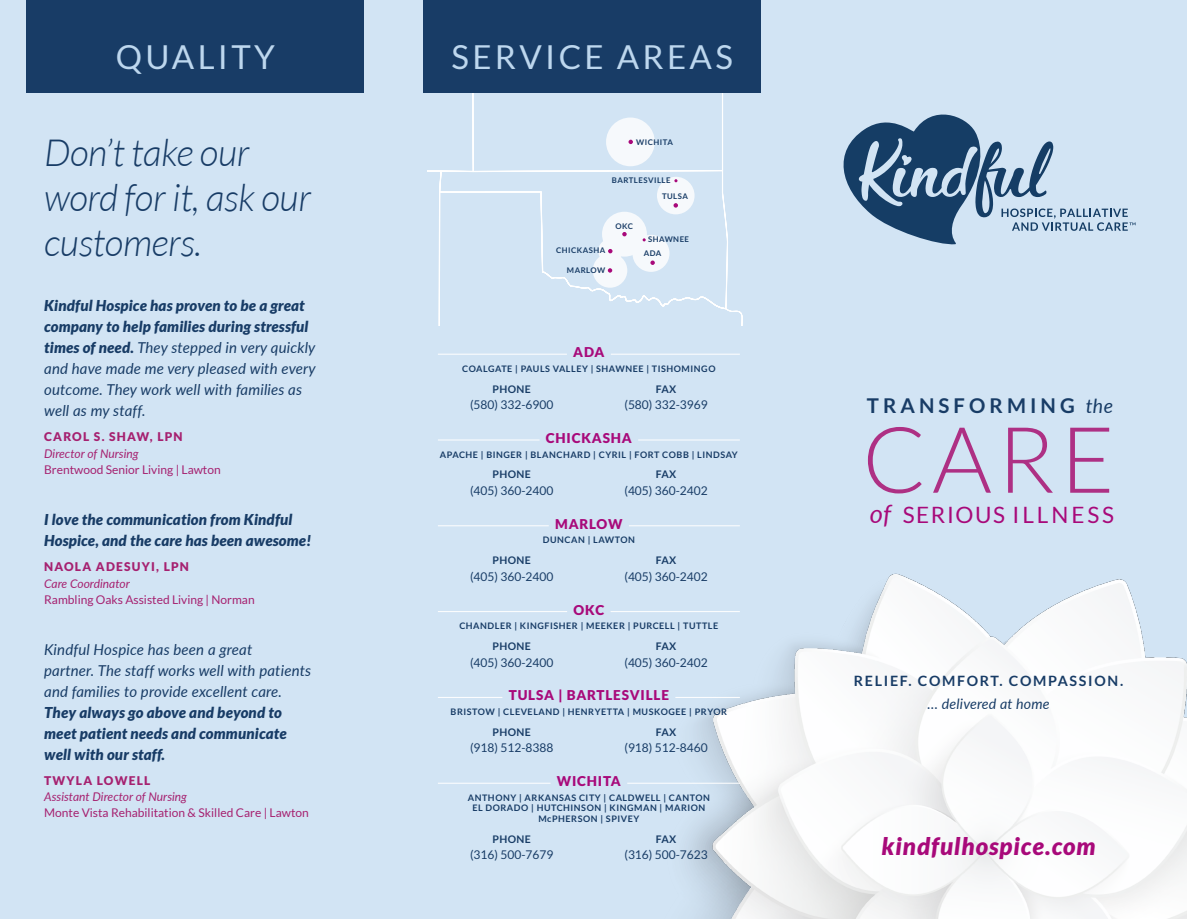
<style>
.page{position:relative;width:1187px;height:919px;background:#fff}
.page>*{position:absolute;margin:0;border:0;box-sizing:border-box;transform-origin:0 0}
.t1{font:300 91.8px "Lato";color:#ae3084}
.service{font:italic 300 37.5px/45px "Lato";letter-spacing:-.01em;color:#183c66}
.service-2{font:33px "Lato";letter-spacing:.1em;color:#bdd7ee}
.t2{font:italic 900 24px "Lato";letter-spacing:.04em;color:#a8097a}
.t3{font:22.5px "Lato";letter-spacing:.1em;color:#a8097a}
.t4{font:700 20.4px "Lato";letter-spacing:.2em;color:#183c66}
.t5{font:italic 15px/21px "Lato";letter-spacing:.01em;color:#183c66}
.Testimonial_1{font:italic 900 15px/21px "Lato";letter-spacing:.01em;color:#183c66}
.t6{font:700 14.25px/22.8px "Lato";letter-spacing:.12em;color:#183c66;text-align:center}
.Service_area_Line{font:900 13.5px "Lato";letter-spacing:.06em;color:#a8097a}
.Testimonial_1-2{font:12px/16.5px "Lato";color:#a62170}
.service-3{font:12px "Lato";color:#183c66}
.service-4{font:700 10.5px "Lato";letter-spacing:.04em;color:#183c66}
.Service_Cities{font:700 9px/10.5px "Lato";letter-spacing:.06em;color:#183c66;text-align:center}
.service-5{font:700 7.8px "Lato";letter-spacing:.06em;color:#183c66}
.s1{font-weight:900}
.s2{font-style:italic}
.s3{font-weight:400;font-style:italic;font-size:19.5px}
.s4{font-style:italic;font-size:25.5px}
.s5{font-weight:400;font-style:italic}
</style>
<div class="page">
<div style="left:0;top:0;width:1186px;height:918px;background:#d2e4f4"></div>
<img style="left:651px;top:573px;width:535px;height:345px">
<svg style="left:843px;top:114px;width:292px;height:131px"></svg>
<div style="left:27px;top:0;width:337px;height:92px;background:#183c66"></div>
<hr style="left:438px;top:354px;width:301px;height:1px;background:#fff">
<div style="left:567px;top:350px;width:43px;height:6px;background:#d2e4f4"></div>
<hr style="left:438px;top:439px;width:301px;height:1px;background:#fff">
<div style="left:539px;top:436px;width:99px;height:6px;background:#d2e4f4"></div>
<hr style="left:438px;top:525px;width:301px;height:1px;background:#fff">
<div style="left:549px;top:522px;width:80px;height:6px;background:#d2e4f4"></div>
<hr style="left:438px;top:611px;width:301px;height:1px;background:#fff">
<div style="left:567px;top:607px;width:43px;height:6px;background:#d2e4f4"></div>
<hr style="left:438px;top:697px;width:301px;height:1px;background:#fff">
<div style="left:502px;top:693px;width:173px;height:6px;background:#d2e4f4"></div>
<hr style="left:438px;top:782px;width:301px;height:1px;background:#fff">
<div style="left:550px;top:779px;width:77px;height:6px;background:#d2e4f4"></div>
<svg style="left:427px;top:92px;width:301px;height:233px"></svg>
<div style="left:423px;top:0;width:338px;height:92px;background:#183c66"></div>
<p class="service-2" style="left:116px;top:39px;width:161px">QUALITY</p>
<p class="service" style="left:44px;top:131px;width:268px">Don’t take our word for it, ask our customers.</p>
<p class="t5" style="left:44px;top:295px;width:273px"><span class="s1">Kindful Hospice has proven to be a great company to help families during stressful times of need.</span> They stepped in very quickly and have made me very pleased with every outcome. They work well with families as well as my staff.</p>
<p class="Testimonial_1-2" style="left:44px;top:428px;width:178px"><span class="s1">CAROL S. SHAW, LPN<br></span><span class="s2">Director of Nursing<br></span>Brentwood Senior Living | Lawton</p>
<p class="Testimonial_1" style="left:44px;top:509px;width:269px">I love the communication from Kindful<br>Hospice, and the care has been awesome!</p>
<p class="Testimonial_1-2" style="left:44px;top:558px;width:212px"><span class="s1">NAOLA ADESUYI, LPN<br></span><span class="s2">Care Coordinator<br></span>Rambling Oaks Assisted Living | Norman</p>
<p class="t5" style="left:44px;top:638px;width:268px">Kindful Hospice has been a great<br>partner. The staff works well with patients and families to provide excellent care.<br><span class="s1">They always go above and beyond to meet patient needs and communicate well with our staff.</span></p>
<p class="Testimonial_1-2" style="left:44px;top:772px;width:266px"><span class="s1">TWYLA LOWELL<br></span><span class="s2">Assistant Director of Nursing<br></span>Monte Vista Rehabilitation &amp; Skilled Care | Lawton</p>
<p class="service-2" style="left:451px;top:39px;width:283px">SERVICE AREAS</p>
<p class="service-5" style="left:636px;top:138px;width:38px">WICHITA</p>
<p class="service-5" style="left:612px;top:176px;width:60px">BARTLESVILLE</p>
<p class="service-5" style="left:556px;top:246px;width:51px">CHICKASHA</p>
<p class="service-5" style="left:567px;top:265px;width:40px">MARLOW</p>
<p class="service-5" style="left:615px;top:221px;width:19px">OKC</p>
<p class="service-5" style="left:662px;top:191px;width:27px">TULSA</p>
<p class="service-5" style="left:648px;top:235px;width:42px">SHAWNEE</p>
<p class="service-5" style="left:643px;top:249px;width:19px">ADA</p>
<p class="Service_area_Line" style="left:573px;top:344px;width:33px">ADA</p>
<p class="Service_Cities" style="left:462px;top:363px;width:255px">COALGATE | PAULS VALLEY | SHAWNEE | TISHOMINGO</p>
<p class="service-4" style="left:492px;top:383px;width:40px">PHONE</p>
<p class="service-3" style="left:470px;top:398px;width:85px">(580) 332-6900</p>
<p class="service-4" style="left:655px;top:383px;width:22px">FAX</p>
<p class="service-3" style="left:624px;top:398px;width:85px">(580) 332-3969</p>
<p class="Service_area_Line" style="left:546px;top:430px;width:87px">CHICKASHA</p>
<p class="Service_Cities" style="left:440px;top:449px;width:299px">APACHE | BINGER | BLANCHARD | CYRIL | FORT COBB | LINDSAY</p>
<p class="service-4" style="left:492px;top:468px;width:40px">PHONE</p>
<p class="service-3" style="left:470px;top:484px;width:85px">(405) 360-2400</p>
<p class="service-4" style="left:655px;top:468px;width:22px">FAX</p>
<p class="service-3" style="left:624px;top:484px;width:85px">(405) 360-2402</p>
<p class="Service_area_Line" style="left:555px;top:516px;width:69px">MARLOW</p>
<p class="Service_Cities" style="left:543px;top:534px;width:94px">DUNCAN | LAWTON</p>
<p class="service-4" style="left:492px;top:554px;width:40px">PHONE</p>
<p class="service-3" style="left:470px;top:569px;width:85px">(405) 360-2400</p>
<p class="service-4" style="left:655px;top:554px;width:22px">FAX</p>
<p class="service-3" style="left:624px;top:569px;width:85px">(405) 360-2402</p>
<p class="Service_area_Line" style="left:573px;top:601px;width:32px">OKC</p>
<p class="Service_Cities" style="left:459px;top:620px;width:260px">CHANDLER | KINGFISHER | MEEKER | PURCELL | TUTTLE</p>
<p class="service-4" style="left:492px;top:640px;width:40px">PHONE</p>
<p class="service-3" style="left:470px;top:655px;width:85px">(405) 360-2400</p>
<p class="service-4" style="left:655px;top:640px;width:22px">FAX</p>
<p class="service-3" style="left:624px;top:655px;width:85px">(405) 360-2402</p>
<p class="Service_area_Line" style="left:508px;top:687px;width:162px">TULSA | BARTLESVILLE</p>
<p class="Service_Cities" style="left:450px;top:706px;width:278px">BRISTOW | CLEVELAND | HENRYETTA | MUSKOGEE | PRYOR</p>
<p class="service-4" style="left:492px;top:726px;width:40px">PHONE</p>
<p class="service-3" style="left:470px;top:741px;width:85px">(918) 512-8388</p>
<p class="service-4" style="left:655px;top:726px;width:22px">FAX</p>
<p class="service-3" style="left:624px;top:741px;width:85px">(918) 512-8460</p>
<p class="Service_area_Line" style="left:557px;top:773px;width:65px">WICHITA</p>
<p class="Service_Cities" style="left:468px;top:792px;width:243px">ANTHONY | ARKANSAS CITY | CALDWELL | CANTON<br>EL DORADO | HUTCHINSON | KINGMAN | MARION<br>McPHERSON | SPIVEY</p>
<p class="service-4" style="left:492px;top:832px;width:40px">PHONE</p>
<p class="service-3" style="left:470px;top:848px;width:85px">(316) 500-7679</p>
<p class="service-4" style="left:655px;top:832px;width:22px">FAX</p>
<p class="service-3" style="left:624px;top:848px;width:85px">(316) 500-7623</p>
<p class="t4" style="left:866px;top:394px;width:248px">TRANSFORMING <span class="s3">the</span></p>
<p class="t1" style="left:862px;top:410px;width:254px">CARE</p>
<p class="t3" style="left:869px;top:502px;width:246px"><span class="s4">of</span> SERIOUS ILLNESS</p>
<p class="t6" style="left:853px;top:669px;width:271px">RELIEF. COMFORT. COMPASSION. <span class="s5">… delivered at home</span></p>
<p class="t2" style="left:881px;top:832px;width:215px">kindfulhospice.com</p>
</div>
